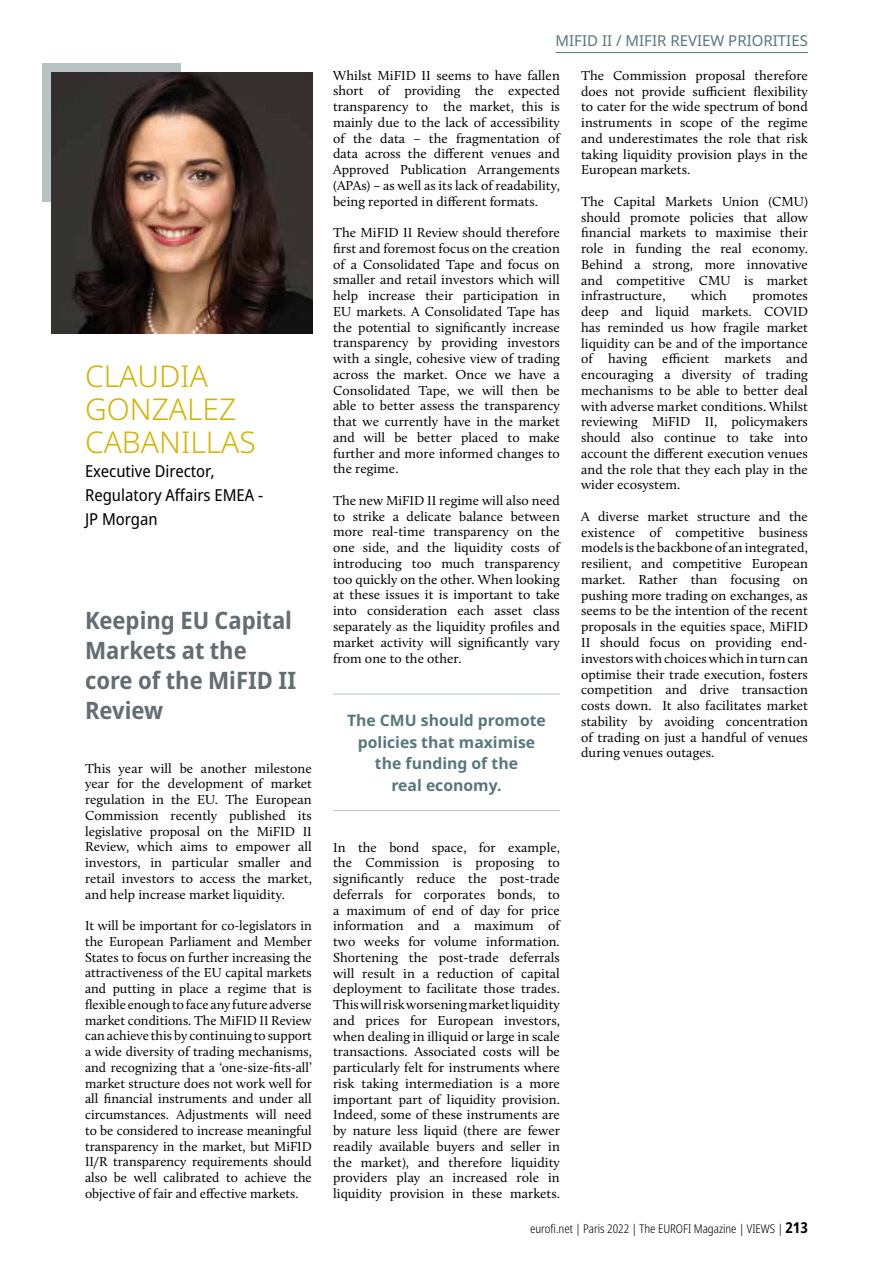
<style>
.page{position:relative;width:893px;height:1263px;background:#fff}
.page>*{position:absolute;margin:0;border:0;box-sizing:border-box;transform-origin:0 0}
.t1{font:300 30px/33px "Noto Sans";color:#d3b400}
.t2{font:700 semi-condensed 24px/30px "Noto Sans";color:#636e73}
.t3{font:semi-condensed 16.5px/24px "Noto Sans";color:#000}
.t4{font:700 15.75px/21.6px "Noto Sans";color:#57777d;text-align:center}
.t5{font:15px "Noto Sans";color:#57777d}
.t6{font:13.5px/15.8px "Calluna";letter-spacing:.005em;color:#000;text-align:justify}
.t7{font:300 condensed 12px "Noto Sans";color:#000}
.s1{font-weight:700;font-size:15px}
</style>
<div class="page">
<hr style="left:556px;top:52px;width:252px;height:1px;background:#57777d">
<div style="left:43px;top:64px;width:138px;height:138px;background:#b9c2c5"></div>
<img style="left:51px;top:72px;width:262px;height:262px">
<hr style="left:333px;top:694px;width:227px;height:1px;background:#b9c2c5">
<hr style="left:333px;top:810px;width:227px;height:1px;background:#b9c2c5">
<h1 class="t1" style="left:85px;top:360px;width:172px">CLAUDIA<br>GONZALEZ<br>CABANILLAS</h1>
<p class="t3" style="left:85px;top:460px;width:180px">Executive Director,<br>Regulatory Affairs EMEA -<br>JP Morgan</p>
<h2 class="t2" style="left:85px;top:606px;width:213px">Keeping EU Capital<br>Markets at the core of the MiFID II<br>Review</h2>
<p class="t6" style="left:85px;top:760px;width:228px">This year will be another milestone year for the development of market regulation in the EU. The European Commission recently published its legislative proposal on the MiFID II Review, which aims to empower all investors, in particular smaller and retail investors to access the market, and help increase market liquidity.</p>
<p class="t6" style="left:85px;top:918px;width:228px">It will be important for co-legislators in the European Parliament and Member States to focus on further increasing the attractiveness of the EU capital markets and putting in place a regime that is flexible enough to face any future adverse market conditions. The MiFID II Review can achieve this by continuing to support a wide diversity of trading mechanisms, and recognizing that a ‘one-size-fits-all’ market structure does not work well for all financial instruments and under all circumstances. Adjustments will need to be considered to increase meaningful transparency in the market, but MiFID II/R transparency requirements should also be well calibrated to achieve the objective of fair and effective markets.</p>
<p class="t5" style="left:556px;top:30px;width:254px">MIFID II / MIFIR REVIEW PRIORITIES</p>
<p class="t6" style="left:333px;top:67px;width:228px">Whilst MiFID II seems to have fallen short of providing the expected transparency to the market, this is mainly due to the lack of accessibility of the data – the fragmentation of data across the different venues and Approved Publication Arrangements (APAs) – as well as its lack of readability, being reported in different formats.</p>
<p class="t6" style="left:333px;top:225px;width:228px">The MiFID II Review should therefore first and foremost focus on the creation of a Consolidated Tape and focus on smaller and retail investors which will help increase their participation in EU markets. A Consolidated Tape has the potential to significantly increase transparency by providing investors with a single, cohesive view of trading across the market. Once we have a Consolidated Tape, we will then be able to better assess the transparency that we currently have in the market and will be better placed to make further and more informed changes to the regime.</p>
<p class="t6" style="left:333px;top:492px;width:228px">The new MiFID II regime will also need to strike a delicate balance between more real-time transparency on the one side, and the liquidity costs of introducing too much transparency too quickly on the other. When looking at these issues it is important to take into consideration each asset class separately as the liquidity profiles and market activity will significantly vary from one to the other.</p>
<p class="t4" style="left:347px;top:710px;width:200px">The CMU should promote policies that maximise the funding of the<br>real economy.</p>
<p class="t6" style="left:333px;top:839px;width:228px">In the bond space, for example, the Commission is proposing to significantly reduce the post-trade deferrals for corporates bonds, to a maximum of end of day for price information and a maximum of two weeks for volume information.<br>Shortening the post-trade deferrals will result in a reduction of capital deployment to facilitate those trades.<br>This will risk worsening market liquidity and prices for European investors, when dealing in illiquid or large in scale transactions. Associated costs will be particularly felt for instruments where risk taking intermediation is a more important part of liquidity provision.<br>Indeed, some of these instruments are by nature less liquid (there are fewer readily available buyers and seller in the market), and therefore liquidity providers play an increased role in liquidity provision in these markets.</p>
<p class="t6" style="left:581px;top:67px;width:228px">The Commission proposal therefore does not provide sufficient flexibility to cater for the wide spectrum of bond instruments in scope of the regime and underestimates the role that risk taking liquidity provision plays in the European markets.</p>
<p class="t6" style="left:581px;top:193px;width:228px">The Capital Markets Union (CMU) should promote policies that allow financial markets to maximise their role in funding the real economy.<br>Behind a strong, more innovative and competitive CMU is market infrastructure,</p>
<p class="t6" style="left:691px;top:288px;width:37px">which</p>
<p class="t6" style="left:581px;top:288px;width:228px;text-indent:171px">promotes deep and liquid markets. COVID has reminded us how fragile market liquidity can be and of the importance of having efficient markets and encouraging a diversity of trading mechanisms to be able to better deal with adverse market conditions. Whilst reviewing MiFID II, policymakers should also continue to take into account the different execution venues and the role that they each play in the wider ecosystem.</p>
<p class="t6" style="left:581px;top:508px;width:228px">A diverse market structure and the existence of competitive business models is the backbone of an integrated, resilient, and competitive European market. Rather than focusing on pushing more trading on exchanges, as seems to be the intention of the recent proposals in the equities space, MiFID II should focus on providing end&shy;investors with choices which in turn can optimise their trade execution, fosters competition and drive transaction costs down. It also facilitates market stability by avoiding concentration of trading on just a handful of venues during venues outages.</p>
<p class="t7" style="left:530px;top:1220px;width:279px">eurofi.net | Paris 2022 | The EUROFI Magazine | VIEWS | <span class="s1">213</span></p>
</div>
